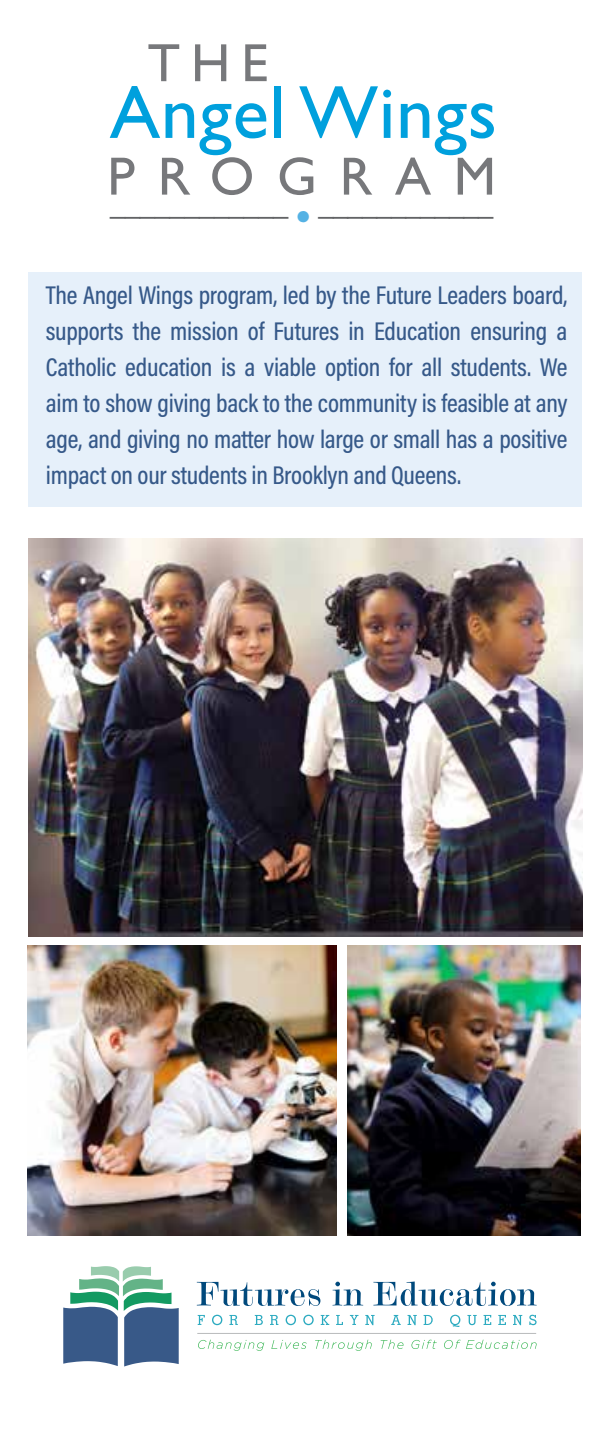
<style>
.page{position:relative;width:608px;height:1438px;background:#fff}
.page>*{position:absolute;margin:0;border:0;box-sizing:border-box;transform-origin:0 0}
.t1{font:75.6px "Gill Sans";letter-spacing:.01em;color:#00a0dd}
.t2{font:54px "Gill Sans";letter-spacing:.42em;color:#77787b}
.t3{font:300 31.5px "Helvetica";color:#636466}
.t4{font:500 25.88px/36px "Acumin Pro Cond";letter-spacing:-.01em;color:#365989;text-align:justify}
.s1{color:#55b2e4}
</style>
<div class="page">
<div style="left:28px;top:272px;width:554px;height:235px;background:#e6f0fa"></div>
<svg style="left:63px;top:1266px;width:116px;height:101px"></svg>
<svg style="left:197px;top:1282px;width:123px;height:24px"></svg>
<svg style="left:332px;top:1281px;width:31px;height:24px"></svg>
<svg style="left:373px;top:1281px;width:163px;height:25px"></svg>
<svg style="left:198px;top:1315px;width:7px;height:10px"></svg>
<svg style="left:212px;top:1314px;width:10px;height:11px"></svg>
<svg style="left:229px;top:1315px;width:9px;height:10px"></svg>
<svg style="left:255px;top:1315px;width:8px;height:10px"></svg>
<svg style="left:270px;top:1315px;width:8px;height:10px"></svg>
<svg style="left:285px;top:1314px;width:11px;height:11px"></svg>
<svg style="left:303px;top:1314px;width:10px;height:11px"></svg>
<svg style="left:320px;top:1315px;width:9px;height:10px"></svg>
<svg style="left:336px;top:1315px;width:7px;height:10px"></svg>
<svg style="left:350px;top:1315px;width:8px;height:10px"></svg>
<svg style="left:365px;top:1315px;width:9px;height:10px"></svg>
<svg style="left:391px;top:1315px;width:9px;height:10px"></svg>
<svg style="left:407px;top:1315px;width:9px;height:10px"></svg>
<svg style="left:423px;top:1315px;width:9px;height:10px"></svg>
<svg style="left:450px;top:1314px;width:10px;height:13px"></svg>
<svg style="left:467px;top:1315px;width:9px;height:10px"></svg>
<svg style="left:483px;top:1315px;width:8px;height:10px"></svg>
<svg style="left:498px;top:1315px;width:8px;height:10px"></svg>
<svg style="left:513px;top:1315px;width:9px;height:10px"></svg>
<svg style="left:529px;top:1314px;width:7px;height:11px"></svg>
<svg style="left:198px;top:1339px;width:66px;height:12px"></svg>
<svg style="left:271px;top:1340px;width:36px;height:9px"></svg>
<svg style="left:315px;top:1339px;width:56px;height:12px"></svg>
<svg style="left:380px;top:1339px;width:23px;height:10px"></svg>
<svg style="left:411px;top:1339px;width:25px;height:10px"></svg>
<svg style="left:444px;top:1339px;width:16px;height:10px"></svg>
<svg style="left:466px;top:1339px;width:70px;height:10px"></svg>
<hr style="left:197px;top:1333px;width:339px;height:1px;background:#b8babc">
<img style="left:27px;top:945px;width:309px;height:290px">
<img style="left:28px;top:538px;width:554px;height:398px">
<img style="left:347px;top:945px;width:234px;height:290px">
<h2 class="t2" style="left:147px;top:31px;width:122px">THE</h2>
<h1 class="t1" style="left:110px;top:68px;width:388px">Angel Wings</h1>
<h2 class="t2" style="left:107px;top:145px;width:390px">PROGRAM</h2>
<p class="t3" style="left:110px;top:184px;width:385px">____________ <span class="s1">•</span> ____________</p>
<p class="t4" style="left:46px;top:276px;width:523px">The Angel Wings program, led by the Future Leaders board, supports the mission of Futures in Education ensuring a Catholic education is a viable option for all students. We aim to show giving back to the community is feasible at any age, and giving no matter how large or small has a positive impact on our students in Brooklyn and Queens.</p>
</div>
